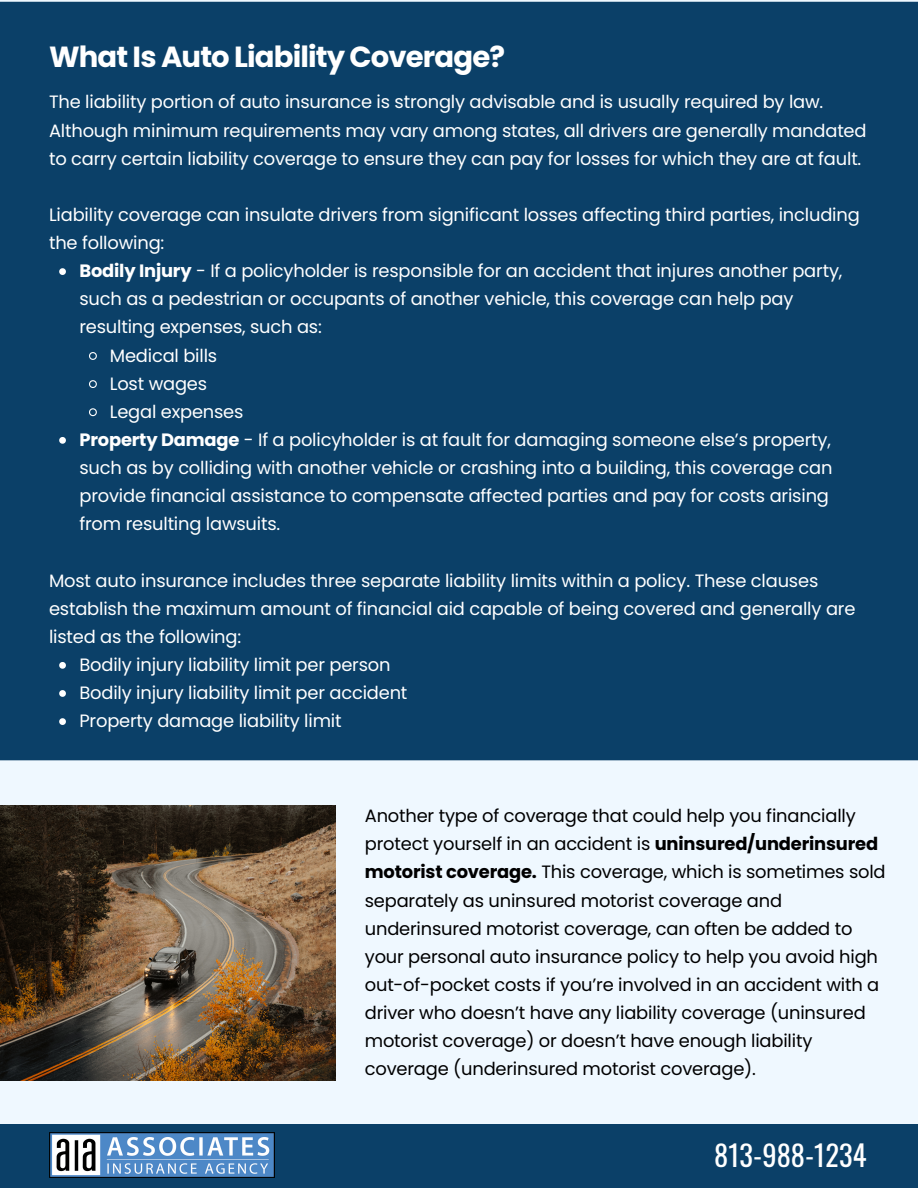
<style>
.page{position:relative;width:918px;height:1188px;background:#eff8ff}
.page>*{position:absolute;margin:0;border:0;box-sizing:border-box;transform-origin:0 0}
.t1{font:700 29.1px "Poppins";letter-spacing:-.03em;color:#fff}
.t2{font:28.5px "Oswald";color:#fff}
.t3{font:17.85px/28.2px "Poppins";letter-spacing:-.01em;color:#fff}
.t4{font:17.85px/28.2px "Poppins";letter-spacing:-.01em;color:#000}
.s1{font-weight:700}
</style>
<div class="page">
<div style="left:0;top:1px;width:918px;height:760px;background:#0b4068"></div>
<div style="left:0;top:1125px;width:918px;height:63px;background:#0b4068"></div>
<img style="left:49px;top:1133px;width:225px;height:45px">
<svg style="left:59px;top:268px;width:7px;height:7px"></svg>
<svg style="left:89px;top:352px;width:8px;height:8px"></svg>
<svg style="left:89px;top:380px;width:8px;height:8px"></svg>
<svg style="left:89px;top:408px;width:8px;height:9px"></svg>
<svg style="left:59px;top:437px;width:7px;height:7px"></svg>
<svg style="left:59px;top:662px;width:7px;height:7px"></svg>
<svg style="left:59px;top:690px;width:7px;height:7px"></svg>
<svg style="left:59px;top:718px;width:7px;height:7px"></svg>
<img style="left:0;top:806px;width:335px;height:274px">
<p class="t1" style="left:49px;top:36px;width:457px">What Is Auto Liability Coverage?</p>
<p class="t3" style="left:49px;top:88px;width:819px">The liability portion of auto insurance is strongly advisable and is usually required by law.<br>Although minimum requirements may vary among states, all drivers are generally mandated to carry certain liability coverage to ensure they can pay for losses for which they are at fault.</p>
<p class="t3" style="left:49px;top:201px;width:812px">Liability coverage can insulate drivers from significant losses affecting third parties, including the following:</p>
<p class="t3" style="left:79px;top:257px;width:764px"><span class="s1">Bodily Injury</span> - If a policyholder is responsible for an accident that injures another party, such as a pedestrian or occupants of another vehicle, this coverage can help pay resulting expenses, such as:</p>
<p class="t3" style="left:110px;top:341px;width:109px">Medical bills</p>
<p class="t3" style="left:110px;top:369px;width:99px">Lost wages</p>
<p class="t3" style="left:110px;top:398px;width:135px">Legal expenses</p>
<p class="t3" style="left:79px;top:426px;width:755px"><span class="s1">Property Damage</span> - If a policyholder is at fault for damaging someone else’s property, such as by colliding with another vehicle or crashing into a building, this coverage can provide financial assistance to compensate affected parties and pay for costs arising from resulting lawsuits.</p>
<p class="t3" style="left:49px;top:566px;width:808px">Most auto insurance includes three separate liability limits within a policy. These clauses establish the maximum amount of financial aid capable of being covered and generally are listed as the following:</p>
<p class="t3" style="left:79px;top:651px;width:313px">Bodily injury liability limit per person</p>
<p class="t3" style="left:79px;top:679px;width:329px">Bodily injury liability limit per accident</p>
<p class="t3" style="left:79px;top:707px;width:264px">Property damage liability limit</p>
<p class="t4" style="left:365px;top:802px;width:522px">Another type of coverage that could help you financially protect yourself in an accident is <span class="s1">uninsured/underinsured motorist coverage.</span> This coverage, which is sometimes sold separately as uninsured motorist coverage and underinsured motorist coverage, can often be added to your personal auto insurance policy to help you avoid high out-of-pocket costs if you’re involved in an accident with a driver who doesn’t have any liability coverage (uninsured motorist coverage) or doesn’t have enough liability coverage (underinsured motorist coverage).</p>
<p class="t2" style="left:714px;top:1133px;width:154px">813-988-1234</p>
</div>
